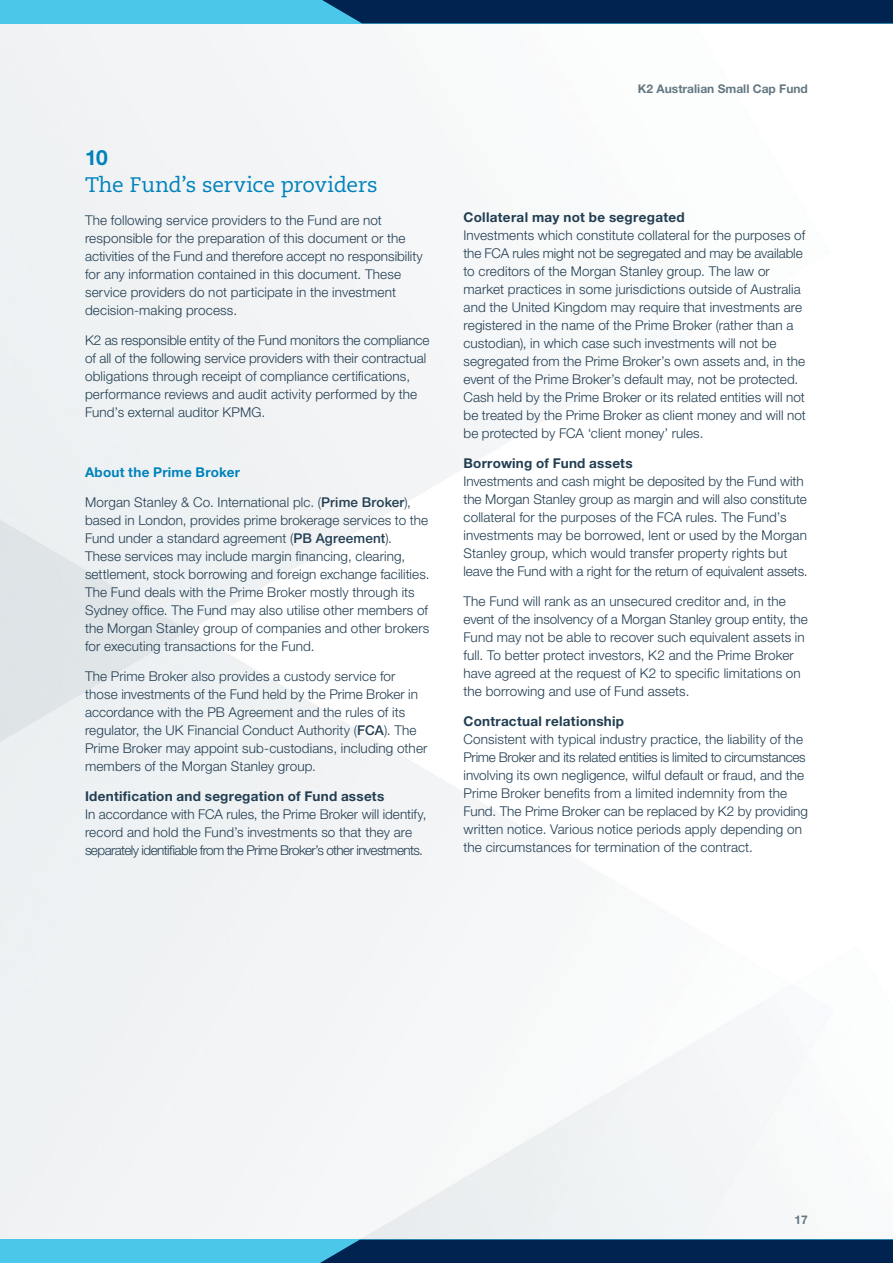
<style>
.page{position:relative;width:893px;height:1263px;background:#fff}
.page>*{position:absolute;margin:0;border:0;box-sizing:border-box;transform-origin:0 0}
.t1{font:21px "Caecilia LT Pro 55 Roman";letter-spacing:-.01em;color:#0082bb}
.t2{font:700 21px "Helvetica Neue LT Pro";color:#0082bb}
.t3{font:300 13.5px/18px "Helvetica Neue LT Pro";letter-spacing:.005em;color:#223e52}
.t4{font:700 13.5px "Helvetica Neue LT Pro";letter-spacing:.02em;color:#223e52}
.t5{font:700 13.5px "Helvetica Neue LT Pro";letter-spacing:.02em;color:#0082bb}
.t6{font:700 12px "Helvetica Neue LT Pro";color:#647883}
.s1{font-weight:500}
</style>
<div class="page">
<img style="left:0;top:23px;width:893px;height:1216px">
<div style="left:0;top:1239px;width:893px;height:24px;background:#4ac7e9"></div>
<svg style="left:320px;top:1239px;width:573px;height:24px"></svg>
<div style="left:0;top:0;width:893px;height:23px;background:#4ac7e9"></div>
<div style="left:322px;top:0;width:571px;height:23px;background:#00234f"></div>
<h1 class="t2" style="left:85px;top:145px;width:24px">10</h1>
<h1 class="t1" style="left:85px;top:171px;width:294px">The Fund’s service providers</h1>
<p class="t3" style="left:85px;top:211px;width:339px">The following service providers to the Fund are not responsible for the preparation of this document or the activities of the Fund and therefore accept no responsibility for any information contained in this document. These service providers do not participate in the investment decision-making process.</p>
<p class="t3" style="left:85px;top:331px;width:346px">K2 as responsible entity of the Fund monitors the compliance of all of the following service providers with their contractual obligations through receipt of compliance certifications, performance reviews and audit activity performed by the Fund’s external auditor KPMG.</p>
<p class="t5" style="left:85px;top:464px;width:157px">About the Prime Broker</p>
<p class="t3" style="left:85px;top:493px;width:346px">Morgan Stanley &amp; Co. International plc. (<span class="s1">Prime Broker</span>), based in London, provides prime brokerage services to the Fund under a standard agreement (<span class="s1">PB Agreement</span>).<br>These services may include margin financing, clearing, settlement, stock borrowing and foreign exchange facilities.<br>The Fund deals with the Prime Broker mostly through its Sydney office. The Fund may also utilise other members of the Morgan Stanley group of companies and other brokers for executing transactions for the Fund.</p>
<p class="t3" style="left:85px;top:667px;width:344px">The Prime Broker also provides a custody service for those investments of the Fund held by the Prime Broker in accordance with the PB Agreement and the rules of its regulator, the UK Financial Conduct Authority (<span class="s1">FCA</span>). The Prime Broker may appoint sub-custodians, including other members of the Morgan Stanley group.</p>
<p class="t4" style="left:85px;top:788px;width:301px">Identification and segregation of Fund assets</p>
<p class="t3" style="left:85px;top:805px;width:343px">In accordance with FCA rules, the Prime Broker will identify, record and hold the Fund’s investments so that they are separately identifiable from the Prime Broker’s other investments.</p>
<p class="t6" style="left:638px;top:81px;width:171px">K2 Australian Small Cap Fund</p>
<p class="t4" style="left:463px;top:209px;width:223px">Collateral may not be segregated</p>
<p class="t3" style="left:463px;top:226px;width:344px">Investments which constitute collateral for the purposes of the FCA rules might not be segregated and may be available to creditors of the Morgan Stanley group. The law or market practices in some jurisdictions outside of Australia and the United Kingdom may require that investments are registered in the name of the Prime Broker (rather than a custodian), in which case such investments will not be segregated from the Prime Broker’s own assets and, in the event of the Prime Broker’s default may, not be protected.<br>Cash held by the Prime Broker or its related entities will not be treated by the Prime Broker as client money and will not be protected by FCA ‘client money’ rules.</p>
<p class="t4" style="left:463px;top:455px;width:171px">Borrowing of Fund assets</p>
<p class="t3" style="left:463px;top:472px;width:346px">Investments and cash might be deposited by the Fund with the Morgan Stanley group as margin and will also constitute collateral for the purposes of the FCA rules. The Fund’s investments may be borrowed, lent or used by the Morgan Stanley group, which would transfer property rights but leave the Fund with a right for the return of equivalent assets.</p>
<p class="t3" style="left:463px;top:592px;width:346px">The Fund will rank as an unsecured creditor and, in the event of the insolvency of a Morgan Stanley group entity, the Fund may not be able to recover such equivalent assets in full. To better protect investors, K2 and the Prime Broker have agreed at the request of K2 to specific limitations on the borrowing and use of Fund assets.</p>
<p class="t4" style="left:463px;top:713px;width:162px">Contractual relationship</p>
<p class="t3" style="left:463px;top:730px;width:346px">Consistent with typical industry practice, the liability of the Prime Broker and its related entities is limited to circumstances involving its own negligence, wilful default or fraud, and the Prime Broker benefits from a limited indemnity from the Fund. The Prime Broker can be replaced by K2 by providing written notice. Various notice periods apply depending on the circumstances for termination of the contract.</p>
<p class="t6" style="left:795px;top:1212px;width:15px">17</p>
</div>
